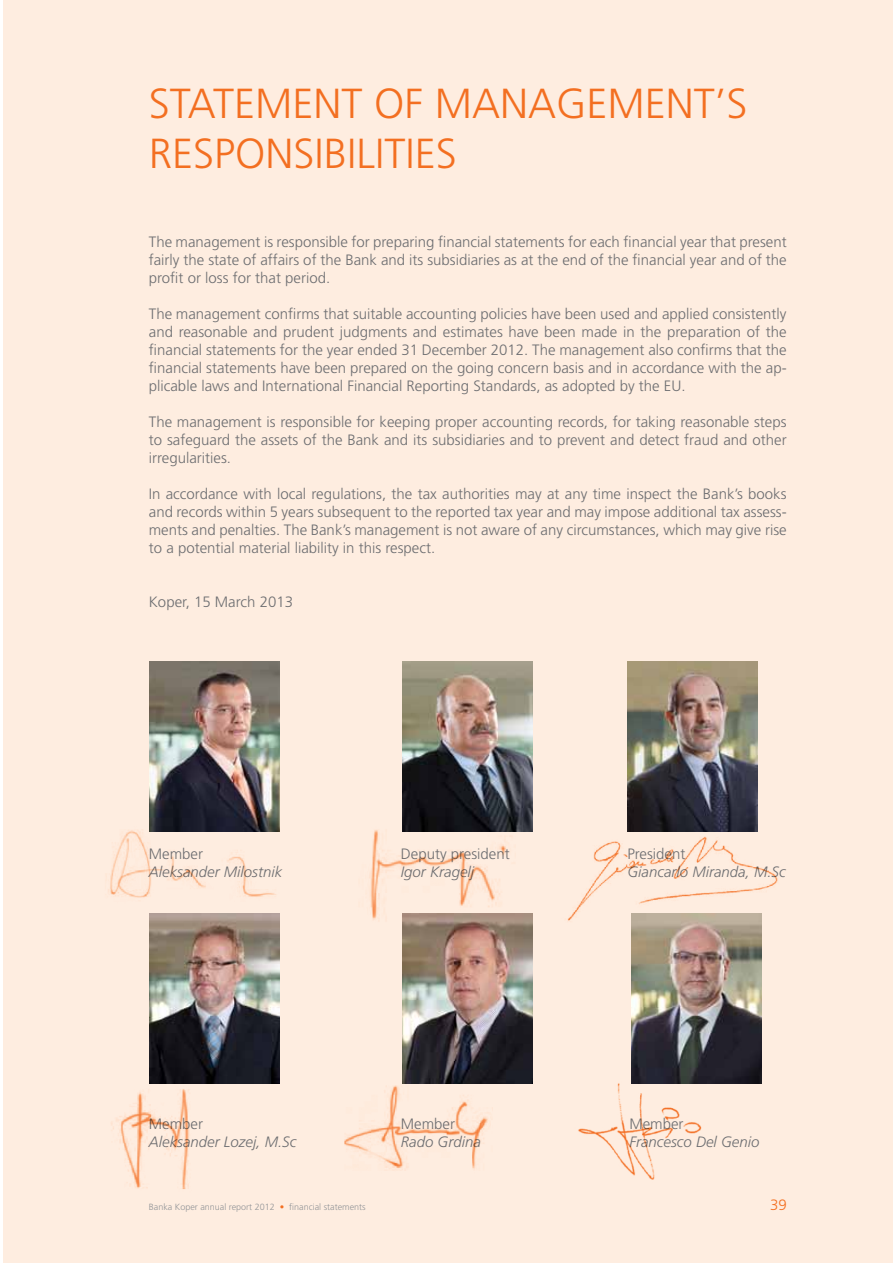
<style>
.page{position:relative;width:893px;height:1263px;background:#feede0}
.page>*{position:absolute;margin:0;border:0;box-sizing:border-box;transform-origin:0 0}
.t1{font:300 42px/49.5px "Frutiger CE";color:#f36f21}
.t2{font:300 15px/18px "Frutiger CE";color:#6d6e71;text-align:justify}
.t3{font:italic 300 15px "Frutiger CE";color:#6d6e71}
.t4{font:300 15px "Frutiger CE";color:#f36f21}
.t5{font:300 9px "Frutiger CE";color:#939598}
.s1{color:#f36f21}
</style>
<div class="page">
<img style="left:150px;top:662px;width:130px;height:155px">
<img style="left:150px;top:914px;width:130px;height:170px">
<img style="left:403px;top:662px;width:130px;height:161px">
<img style="left:403px;top:936px;width:130px;height:148px">
<img style="left:631px;top:949px;width:130px;height:135px">
<img style="left:627px;top:662px;width:130px;height:169px">
<img style="left:108px;top:817px;width:172px;height:81px">
<img style="left:369px;top:823px;width:164px;height:113px">
<img style="left:567px;top:831px;width:211px;height:118px">
<img style="left:111px;top:1089px;width:79px;height:101px">
<img style="left:344px;top:1082px;width:148px;height:89px">
<img style="left:578px;top:1065px;width:145px;height:115px">
<hr style="left:0;top:0;width:2px;height:1263px;background:#fff">
<h1 class="t1" style="left:149px;top:78px;width:600px">STATEMENT OF MANAGEMENT’S<br>RESPONSIBILITIES</h1>
<p class="t2" style="left:149px;top:233px;width:639px">The management is responsible for preparing financial statements for each financial year that present fairly the state of affairs of the Bank and its subsidiaries as at the end of the financial year and of the profit or loss for that period.</p>
<p class="t2" style="left:149px;top:305px;width:639px">The management confirms that suitable accounting policies have been used and applied consistently and reasonable and prudent judgments and estimates have been made in the preparation of the financial statements for the year ended 31 December 2012. The management also confirms that the financial statements have been prepared on the going concern basis and in accordance with the ap&shy;plicable laws and International Financial Reporting Standards, as adopted by the EU.</p>
<p class="t2" style="left:149px;top:413px;width:639px">The management is responsible for keeping proper accounting records, for taking reasonable steps to safeguard the assets of the Bank and its subsidiaries and to prevent and detect fraud and other irregularities.</p>
<p class="t2" style="left:149px;top:485px;width:639px">In accordance with local regulations, the tax authorities may at any time inspect the Bank’s books and records within 5 years subsequent to the reported tax year and may impose additional tax assess&shy;ments and penalties. The Bank’s management is not aware of any circumstances, which may give rise to a potential material liability in this respect.</p>
<p class="t2" style="left:149px;top:593px;width:146px">Koper, 15 March 2013</p>
<p class="t2" style="left:149px;top:845px;width:56px">Member</p>
<p class="t3" style="left:149px;top:863px;width:135px">Aleksander Milostnik</p>
<p class="t2" style="left:149px;top:1115px;width:56px">Member</p>
<p class="t3" style="left:149px;top:1133px;width:149px">Aleksander Lozej, M.Sc</p>
<p class="t2" style="left:401px;top:845px;width:110px">Deputy president</p>
<p class="t3" style="left:401px;top:863px;width:75px">Igor Kragelj</p>
<p class="t2" style="left:401px;top:1115px;width:56px">Member</p>
<p class="t3" style="left:401px;top:1133px;width:82px">Rado Grdina</p>
<p class="t2" style="left:627px;top:845px;width:60px">President</p>
<p class="t3" style="left:627px;top:863px;width:160px">Giancarlo Miranda, M.Sc</p>
<p class="t2" style="left:629px;top:1115px;width:56px">Member</p>
<p class="t3" style="left:629px;top:1133px;width:132px">Francesco Del Genio</p>
<p class="t5" style="left:149px;top:1202px;width:218px">Banka Koper annual report 2012 <span class="s1">•</span> financial statements</p>
<p class="t4" style="left:770px;top:1196px;width:18px">39</p>
</div>
